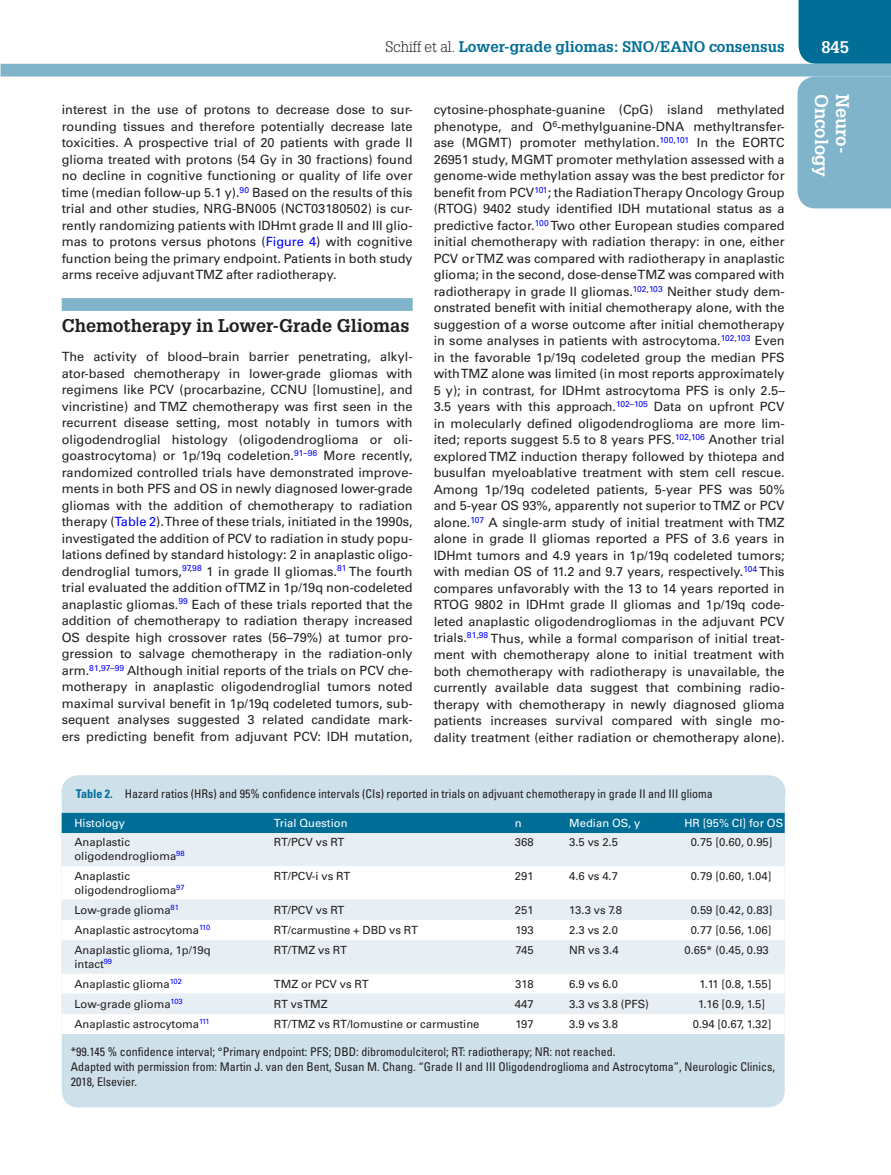
<style>
.page{position:relative;width:891px;height:1175px;background:#fff}
.page>*{position:absolute;margin:0;border:0;box-sizing:border-box;transform-origin:0 0}
.t1{font:700 18px "Glypha LT Std";color:#231f20}
.t2{font:700 18px "Glypha LT Std";color:#fff}
.t3{font:700 16.5px "Glypha LT Std";color:#fff}
.t4{font:700 15px "Glypha LT Std";color:#006e96}
.t5{font:12.75px/16.5px "Univers LT Std";color:#231f20;text-align:justify}
.t6{font:condensed 12px/15px "Univers LT Std";color:#231f20}
.t7{font:11.25px/13.5px "Univers LT Std";color:#231f20}
.t8{font:11.25px "Univers LT Std";color:#fff}
.s1{font-weight:300;color:#231f20}
.s2{color:#00f}
.s3{font-weight:700;color:#006e96}
</style>
<div class="page">
<div style="left:799px;top:0;width:92px;height:64px;background:#006e96"></div>
<div style="left:1px;top:64px;width:890px;height:12px;background:#7fb4ca"></div>
<div style="left:797px;top:76px;width:94px;height:132px;background:#7fb4ca"></div>
<div style="left:62px;top:298px;width:351px;height:13px;background:#7fb4ca"></div>
<div style="left:62px;top:775px;width:723px;height:332px;background:#cee0ea;border-radius:16px"></div>
<svg style="left:62px;top:775px;width:723px;height:58px"></svg>
<div style="left:62px;top:833px;width:723px;height:33px;background:#e8eff4"></div>
<svg style="left:62px;top:866px;width:723px;height:168px;background:#f4f7fa"></svg>
<p class="t4" style="left:385px;top:37px;width:401px"><span class="s1">Schiff et al.</span> Lower-grade gliomas: SNO/EANO consensus</p>
<p class="t3" style="left:821px;top:37px;width:29px">845</p>
<p class="t5" style="left:62px;top:102px;width:353px">interest in the use of protons to decrease dose to sur&shy;rounding tissues and therefore potentially decrease late toxicities. A prospective trial of 20 patients with grade II glioma treated with protons (54 Gy in 30 fractions) found no decline in cognitive functioning or quality of life over time (median follow-up 5.1 y).<sup>90</sup> Based on the results of this trial and other studies, NRG-BN005 (NCT03180502) is cur&shy;rently randomizing patients with IDHmt grade II and III glio&shy;mas to protons versus photons (<span class="s2">Figure 4</span>) with cognitive function being the primary endpoint. Patients in both study arms receive adjuvant TMZ after radiotherapy.</p>
<h1 class="t1" style="left:62px;top:314px;width:349px">Chemotherapy in Lower-Grade Gliomas</h1>
<p class="t5" style="left:62px;top:348px;width:353px">The activity of blood–brain barrier penetrating, alkyl&shy;ator-based chemotherapy in lower-grade gliomas with regimens like PCV (procarbazine, CCNU [lomustine], and vincristine) and TMZ chemotherapy was first seen in the recurrent disease setting, most notably in tumors with oligodendroglial histology (oligodendroglioma or oli&shy;goastrocytoma) or 1p/19q codeletion.<sup>91–96</sup> More recently, randomized controlled trials have demonstrated improve&shy;ments in both PFS and OS in newly diagnosed lower-grade gliomas with the addition of chemotherapy to radiation therapy (<span class="s2">Table 2</span>). Three of these trials, initiated in the 1990s, investigated the addition of PCV to radiation in study popu&shy;lations defined by standard histology: 2 in anaplastic oligo&shy;dendroglial tumors,<sup>97</sup><sup>,</sup><sup>98</sup> 1 in grade II gliomas.<sup>81</sup> The fourth trial evaluated the addition of TMZ in 1p/19q non-codeleted anaplastic gliomas.<sup>99</sup> Each of these trials reported that the addition of chemotherapy to radiation therapy increased OS despite high crossover rates (56–79%) at tumor pro&shy;gression to salvage chemotherapy in the radiation-only arm.<sup>81</sup><sup>,</sup><sup>97–99</sup> Although initial reports of the trials on PCV che&shy;motherapy in anaplastic oligodendroglial tumors noted maximal survival benefit in 1p/19q codeleted tumors, sub&shy;sequent analyses suggested 3 related candidate mark&shy;ers predicting benefit from adjuvant PCV: IDH mutation,</p>
<p class="t5" style="left:434px;top:102px;width:353px">cytosine-phosphate-guanine (CpG) island methylated phenotype, and O<sup>6</sup>-methylguanine-DNA methyltransfer&shy;ase (MGMT) promoter methylation.<sup>100</sup><sup>,</sup><sup>101</sup> In the EORTC 26951 study, MGMT promoter methylation assessed with a genome-wide methylation assay was the best predictor for benefit from PCV<sup>101</sup>; the Radiation Therapy Oncology Group (RTOG) 9402 study identified IDH mutational status as a predictive factor.<sup>100</sup> Two other European studies compared initial chemotherapy with radiation therapy: in one, either PCV or TMZ was compared with radiotherapy in anaplastic glioma; in the second, dose-dense TMZ was compared with radiotherapy in grade II gliomas.<sup>102</sup><sup>,</sup><sup>103</sup> Neither study dem&shy;onstrated benefit with initial chemotherapy alone, with the suggestion of a worse outcome after initial chemotherapy in some analyses in patients with astrocytoma.<sup>102</sup><sup>,</sup><sup>103</sup> Even in the favorable 1p/19q codeleted group the median PFS with TMZ alone was limited (in most reports approximately 5 y); in contrast, for IDHmt astrocytoma PFS is only 2.5– 3.5 years with this approach.<sup>102–105</sup> Data on upfront PCV in molecularly defined oligodendroglioma are more lim&shy;ited; reports suggest 5.5 to 8 years PFS.<sup>102</sup><sup>,</sup><sup>106</sup> Another trial explored TMZ induction therapy followed by thiotepa and busulfan myeloablative treatment with stem cell rescue.<br>Among 1p/19q codeleted patients, 5-year PFS was 50% and 5-year OS 93%, apparently not superior to TMZ or PCV alone.<sup>107</sup> A single-arm study of initial treatment with TMZ alone in grade II gliomas reported a PFS of 3.6 years in IDHmt tumors and 4.9 years in 1p/19q codeleted tumors; with median OS of 11.2 and 9.7 years, respectively.<sup>104</sup> This compares unfavorably with the 13 to 14 years reported in RTOG 9802 in IDHmt grade II gliomas and 1p/19q code&shy;leted anaplastic oligodendrogliomas in the adjuvant PCV trials.<sup>81</sup><sup>,</sup><sup>98</sup> Thus, while a formal comparison of initial treat&shy;ment with chemotherapy alone to initial treatment with both chemotherapy with radiotherapy is unavailable, the currently available data suggest that combining radio&shy;therapy with chemotherapy in newly diagnosed glioma patients increases survival compared with single mo&shy;dality treatment (either radiation or chemotherapy alone).</p>
<p class="t6" style="left:76px;top:786px;width:639px"><span class="s3">Table 2.</span> Hazard ratios (HRs) and 95% confidence intervals (CIs) reported in trials on adjvuant chemotherapy in grade II and III glioma</p>
<p class="t8" style="left:74px;top:816px;width:52px">Histology</p>
<p class="t8" style="left:274px;top:816px;width:75px">Trial Question</p>
<p class="t8" style="left:515px;top:816px;width:8px">n</p>
<p class="t8" style="left:569px;top:816px;width:73px">Median OS, y</p>
<p class="t8" style="left:684px;top:816px;width:100px">HR [95% CI] for OS</p>
<p class="t7" style="left:74px;top:835px;width:112px">Anaplastic oligodendroglioma<sup>98</sup></p>
<p class="t7" style="left:274px;top:835px;width:72px">RT/PCV vs RT</p>
<p class="t7" style="left:515px;top:835px;width:20px">368</p>
<p class="t7" style="left:569px;top:835px;width:50px">3.5 vs 2.5</p>
<p class="t7" style="left:691px;top:835px;width:83px">0.75 [0.60, 0.95]</p>
<p class="t7" style="left:74px;top:869px;width:112px">Anaplastic oligodendroglioma<sup>97</sup></p>
<p class="t7" style="left:274px;top:869px;width:78px">RT/PCV-i vs RT</p>
<p class="t7" style="left:515px;top:869px;width:20px">291</p>
<p class="t7" style="left:569px;top:869px;width:50px">4.6 vs 4.7</p>
<p class="t7" style="left:691px;top:869px;width:82px">0.79 [0.60, 1.04]</p>
<p class="t7" style="left:74px;top:903px;width:106px">Low-grade glioma<sup>81</sup></p>
<p class="t7" style="left:274px;top:903px;width:72px">RT/PCV vs RT</p>
<p class="t7" style="left:515px;top:903px;width:20px">251</p>
<p class="t7" style="left:569px;top:903px;width:54px">13.3 vs 7.8</p>
<p class="t7" style="left:691px;top:903px;width:83px">0.59 [0.42, 0.83]</p>
<p class="t7" style="left:74px;top:923px;width:137px">Anaplastic astrocytoma<sup>110</sup></p>
<p class="t7" style="left:274px;top:923px;width:146px">RT/carmustine + DBD vs RT</p>
<p class="t7" style="left:516px;top:923px;width:20px">193</p>
<p class="t7" style="left:569px;top:923px;width:50px">2.3 vs 2.0</p>
<p class="t7" style="left:691px;top:923px;width:82px">0.77 [0.56, 1.06]</p>
<p class="t7" style="left:74px;top:943px;width:138px">Anaplastic glioma, 1p/19q intact<sup>99</sup></p>
<p class="t7" style="left:274px;top:943px;width:75px">RT/TMZ vs RT</p>
<p class="t7" style="left:516px;top:943px;width:20px">745</p>
<p class="t7" style="left:569px;top:943px;width:51px">NR vs 3.4</p>
<p class="t7" style="left:684px;top:943px;width:86px">0.65* (0.45, 0.93</p>
<p class="t7" style="left:74px;top:977px;width:109px">Anaplastic glioma<sup>102</sup></p>
<p class="t7" style="left:274px;top:977px;width:96px">TMZ or PCV vs RT</p>
<p class="t7" style="left:515px;top:977px;width:20px">318</p>
<p class="t7" style="left:569px;top:977px;width:50px">6.9 vs 6.0</p>
<p class="t7" style="left:700px;top:977px;width:73px">1.11 [0.8, 1.55]</p>
<p class="t7" style="left:74px;top:997px;width:110px">Low-grade glioma<sup>103</sup></p>
<p class="t7" style="left:274px;top:997px;width:55px">RT vs TMZ</p>
<p class="t7" style="left:515px;top:997px;width:20px">447</p>
<p class="t7" style="left:569px;top:997px;width:81px">3.3 vs 3.8 (PFS)</p>
<p class="t7" style="left:698px;top:997px;width:68px">1.16 [0.9, 1.5]</p>
<p class="t7" style="left:74px;top:1017px;width:137px">Anaplastic astrocytoma<sup>111</sup></p>
<p class="t7" style="left:274px;top:1017px;width:207px">RT/TMZ vs RT/lomustine or carmustine</p>
<p class="t7" style="left:516px;top:1017px;width:20px">197</p>
<p class="t7" style="left:569px;top:1017px;width:50px">3.9 vs 3.8</p>
<p class="t7" style="left:693px;top:1017px;width:80px">0.94 [0.67, 1.32]</p>
<p class="t6" style="left:71px;top:1043px;width:706px">*99.145 % confidence interval; °Primary endpoint: PFS; DBD: dibromodulciterol; RT: radiotherapy; NR: not reached.<br>Adapted with permission from: Martin J. van den Bent, Susan M. Chang. “Grade II and III Oligodendroglioma and Astrocytoma”, Neurologic Clinics,<br>2018, Elsevier.</p>
<h1 class="t2" style="left:833px;top:94px;width:85px;rotate:90deg">Oncology</h1>
<h1 class="t2" style="left:854px;top:94px;width:61px;rotate:90deg">Neuro-</h1>
</div>
